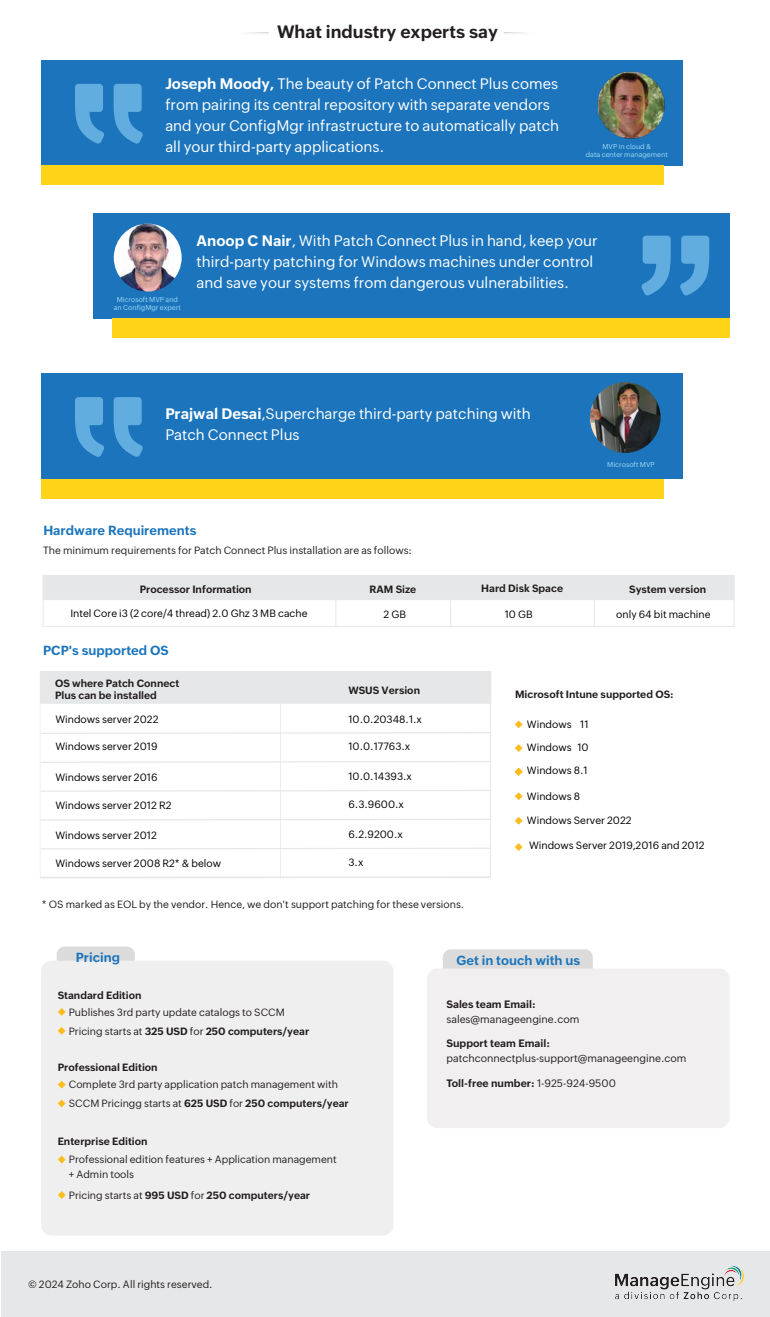
<style>
.page{position:relative;width:770px;height:1317px;background:#fff}
.page>*{position:absolute;margin:0;border:0;box-sizing:border-box;transform-origin:0 0}
.t1{font:700 17.5px "Zoho Puvi";color:#231f20}
.t2{font:14.88px/21px "Zoho Puvi";color:#fff}
.t3{font:700 12.95px "Zoho Puvi";color:#1c75bc}
.t4{font:700 12.95px "Zoho Puvi";color:#1c76bc}
.t5{font:10.5px "Zoho Puvi";color:#231f20}
.t6{font:700 10.5px "Zoho Puvi";color:#231f20}
.t7{font:10.33px/18.8px "Zoho Puvi";color:#231f20}
.t8{font:10.33px "Zoho Puvi";color:#000}
.t9{font:700 10.33px/12.4px "Zoho Puvi";color:#231f20}
.t10{font:7px/8.4px "Zoho Puvi";color:#9cd8f6;text-align:center}
.s1{font-weight:700}
.s2{font-weight:400}
</style>
<div class="page">
<div style="left:93px;top:213px;width:637px;height:105px;background:#1c75bc"></div>
<div style="left:112px;top:318px;width:618px;height:19px;background:#fed318"></div>
<div style="left:57px;top:946px;width:78px;height:26px;background:#dcdbdb;border-radius:8px"></div>
<div style="left:41px;top:960px;width:352px;height:275px;background:#f0efef;border-radius:10px"></div>
<div style="left:1px;top:1250px;width:769px;height:66px;background:#e6e7e8"></div>
<div style="left:40px;top:671px;width:451px;height:32px;background:#e6e7e8"></div>
<hr style="left:280px;top:671px;width:1px;height:206px;background:#e6e7e8">
<hr style="left:490px;top:672px;width:1px;height:205px;background:#e6e7e8">
<svg style="left:40px;top:731px;width:450px;height:2px"></svg>
<div style="left:41px;top:60px;width:642px;height:106px;background:#1c75bc"></div>
<div style="left:41px;top:166px;width:623px;height:19px;background:#fed318"></div>
<svg style="left:680px;top:235px;width:29px;height:61px"></svg>
<svg style="left:641px;top:235px;width:30px;height:61px"></svg>
<svg style="left:75px;top:84px;width:29px;height:60px"></svg>
<svg style="left:114px;top:84px;width:29px;height:60px"></svg>
<svg style="left:58px;top:1008px;width:8px;height:7px"></svg>
<svg style="left:58px;top:1027px;width:8px;height:7px"></svg>
<svg style="left:58px;top:1080px;width:8px;height:8px"></svg>
<svg style="left:58px;top:1099px;width:8px;height:8px"></svg>
<svg style="left:58px;top:1155px;width:8px;height:8px"></svg>
<svg style="left:58px;top:1191px;width:8px;height:7px"></svg>
<img style="left:597px;top:71px;width:68px;height:68px">
<div style="left:41px;top:373px;width:642px;height:106px;background:#1c75bc"></div>
<div style="left:41px;top:479px;width:623px;height:19px;background:#fed318"></div>
<svg style="left:75px;top:397px;width:29px;height:60px"></svg>
<svg style="left:114px;top:397px;width:29px;height:60px"></svg>
<div style="left:443px;top:949px;width:150px;height:26px;background:#dcdbdb;border-radius:8px"></div>
<div style="left:427px;top:968px;width:303px;height:159px;background:#f1efef;border-radius:10px"></div>
<div style="left:43px;top:575px;width:691px;height:25px;background:#e6e7e8"></div>
<hr style="left:335px;top:575px;width:1px;height:51px;background:#e6e7e8">
<hr style="left:450px;top:575px;width:1px;height:51px;background:#e6e7e8">
<hr style="left:594px;top:575px;width:1px;height:51px;background:#e6e7e8">
<img style="left:114px;top:223px;width:68px;height:68px;border-radius:34px">
<img style="left:590px;top:382px;width:71px;height:71px;border-radius:35px">
<svg style="left:504px;top:32px;width:23px;height:2px"></svg>
<svg style="left:245px;top:32px;width:24px;height:2px"></svg>
<svg style="left:40px;top:760px;width:450px;height:2px"></svg>
<svg style="left:40px;top:789px;width:450px;height:2px"></svg>
<svg style="left:40px;top:818px;width:450px;height:2px"></svg>
<svg style="left:40px;top:847px;width:450px;height:2px"></svg>
<svg style="left:40px;top:876px;width:451px;height:2px"></svg>
<svg style="left:515px;top:720px;width:8px;height:8px"></svg>
<svg style="left:515px;top:744px;width:8px;height:7px"></svg>
<svg style="left:515px;top:767px;width:8px;height:8px"></svg>
<svg style="left:515px;top:792px;width:8px;height:8px"></svg>
<svg style="left:515px;top:817px;width:8px;height:7px"></svg>
<svg style="left:515px;top:843px;width:8px;height:7px"></svg>
<img style="left:615px;top:1266px;width:129px;height:33px">
<h1 class="t1" style="left:277px;top:19px;width:222px">What industry experts say</h1>
<h2 class="t2" style="left:165px;top:72px;width:395px"><span class="s1">Joseph Moody,</span> The beauty of Patch Connect Plus comes from pairing its central repository with separate vendors and your ConfigMgr infrastructure to automatically patch all your third-party applications.</h2>
<p class="t10" style="left:586px;top:141px;width:84px">MVP in cloud &amp;<br>data center management</p>
<p class="t10" style="left:114px;top:295px;width:69px;line-height:8.1px">Microsoft MVP and an ConfigMgr expert</p>
<h2 class="t2" style="left:197px;top:229px;width:403px"><span class="s1">Anoop C Nair</span>, With Patch Connect Plus in hand, keep your third-party patching for Windows machines under control and save your systems from dangerous vulnerabilities.</h2>
<h2 class="t2" style="left:165px;top:402px;width:367px"><span class="s1">Prajwal Desai</span>,Supercharge third-party patching with<br>Patch Connect Plus</h2>
<p class="t3" style="left:43px;top:520px;width:155px">Hardware Requirements</p>
<p class="t7" style="left:43px;top:539px;width:371px">The minimum requirements for Patch Connect Plus installation are as follows:</p>
<p class="t10" style="left:607px;top:460px;width:49px">Microsoft MVP</p>
<p class="t9" style="left:140px;top:582px;width:114px">Processor Information</p>
<p class="t9" style="left:370px;top:582px;width:48px">RAM Size</p>
<p class="t9" style="left:481px;top:581px;width:83px">Hard Disk Space</p>
<p class="t9" style="left:629px;top:582px;width:78px">System version</p>
<p class="t8" style="left:70px;top:605px;width:239px">Intel Core i3 (2 core/4 thread) 2.0 Ghz 3 MB cache</p>
<p class="t8" style="left:384px;top:606px;width:24px">2 GB</p>
<p class="t8" style="left:505px;top:606px;width:29px">10 GB</p>
<p class="t8" style="left:616px;top:606px;width:96px">only 64 bit machine</p>
<p class="t3" style="left:43px;top:640px;width:127px">PCP's supported OS</p>
<p class="t9" style="left:55px;top:675px;width:126px">OS where Patch Connect<br>Plus can be installed</p>
<p class="t9" style="left:348px;top:682px;width:73px">WSUS Version</p>
<p class="t8" style="left:55px;top:711px;width:105px">Windows server 2022</p>
<p class="t8" style="left:55px;top:738px;width:104px">Windows server 2019</p>
<p class="t8" style="left:348px;top:711px;width:75px">10.0.20348.1.x</p>
<p class="t8" style="left:348px;top:738px;width:63px">10.0.17763.x</p>
<p class="t8" style="left:55px;top:769px;width:104px">Windows server 2016</p>
<p class="t8" style="left:348px;top:768px;width:65px">10.0.14393.x</p>
<p class="t8" style="left:55px;top:797px;width:118px">Windows server 2012 R2</p>
<p class="t8" style="left:348px;top:796px;width:57px">6.3.9600.x</p>
<p class="t8" style="left:55px;top:827px;width:103px">Windows server 2012</p>
<p class="t8" style="left:348px;top:826px;width:56px">6.2.9200.x</p>
<p class="t8" style="left:55px;top:855px;width:167px">Windows server 2008 R2* &amp; below</p>
<p class="t8" style="left:348px;top:854px;width:17px">3.x</p>
<p class="t7" style="left:42px;top:893px;width:424px">* OS marked as EOL by the vendor. Hence, we don't support patching for these versions.</p>
<p class="t9" style="left:515px;top:687px;width:160px">Microsoft Intune supported OS:</p>
<p class="t8" style="left:527px;top:716px;width:63px">Windows 11</p>
<p class="t8" style="left:527px;top:739px;width:63px">Windows 10</p>
<p class="t8" style="left:527px;top:762px;width:62px">Windows 8.1</p>
<p class="t8" style="left:527px;top:788px;width:55px">Windows 8</p>
<p class="t8" style="left:527px;top:812px;width:106px">Windows Server 2022</p>
<p class="t8" style="left:529px;top:837px;width:177px">Windows Server 2019,2016 and 2012</p>
<p class="t3" style="left:76px;top:947px;width:46px">Pricing</p>
<p class="t9" style="left:58px;top:987px;width:85px">Standard Edition</p>
<p class="t7" style="left:69px;top:1001px;width:242px">Publishes 3rd party update catalogs to SCCM<br>Pricing starts at <span class="s1">325 USD</span> for <span class="s1">250 computers/year</span></p>
<p class="t9" style="left:58px;top:1060px;width:102px">Professional Edition</p>
<p class="t7" style="left:69px;top:1073px;width:282px">Complete 3rd party application patch management with<br>SCCM Pricingg starts at <span class="s1">625 USD</span> for <span class="s1">250 computers/year</span></p>
<p class="t9" style="left:58px;top:1133px;width:91px">Enterprise Edition</p>
<p class="t7" style="left:69px;top:1150px;width:270px;line-height:14.9px">Professional edition features + Application management + Admin tools</p>
<p class="t9" style="left:69px;top:1187px;width:243px"><span class="s2">Pricing starts at</span> 995 USD <span class="s2">for</span> 250 computers/year</p>
<p class="t7" style="left:28px;top:1273px;width:186px">© 2024 Zoho Corp. All rights reserved.</p>
<p class="t4" style="left:457px;top:950px;width:125px">Get in touch with us</p>
<p class="t6" style="left:447px;top:996px;width:91px">Sales team Email:</p>
<p class="t5" style="left:447px;top:1011px;width:134px">sales@manageengine.com</p>
<p class="t6" style="left:447px;top:1034px;width:105px">Support team Email:</p>
<p class="t5" style="left:447px;top:1049px;width:242px">patchconnectplus-support@manageengine.com</p>
<p class="t6" style="left:447px;top:1075px;width:171px">Toll-free number: <span class="s2">1-925-924-9500</span></p>
</div>
